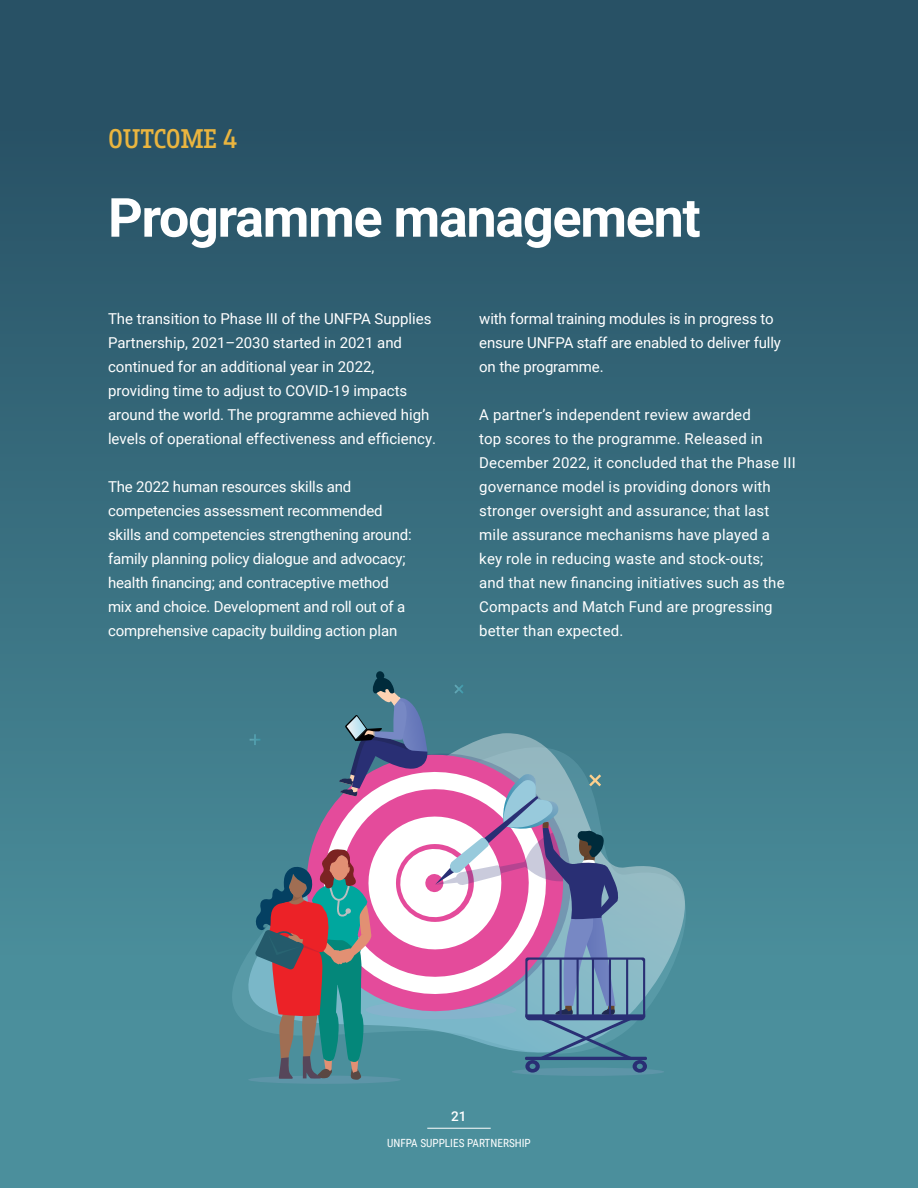
<style>
.page{position:relative;width:918px;height:1188px;background:#4b8f9c}
.page>*{position:absolute;margin:0;border:0;box-sizing:border-box;transform-origin:0 0}
.H1_-_Darkbluegreen{font:700 54px "Roboto";letter-spacing:-.025em;color:#fff}
.H1_-_highlight{font:28.5px "Breakers Slab";color:#eab53f}
.normal_white{font:15px/24px "Roboto";color:#fff}
.body_copy_-_9_5___13{font:500 13.5px "Roboto";color:#fff}
.t1{font:11.25px "Roboto Condensed";color:#fff}
</style>
<div class="page">
<div style="left:0;top:0;width:918px;height:1010px;background:linear-gradient(to bottom,#244a5f,#4b909d)"></div>
<svg style="left:232px;top:747px;width:454px;height:277px"></svg>
<svg style="left:248px;top:733px;width:437px;height:292px"></svg>
<div style="left:512px;top:1068px;width:152px;height:8px;background:#5d95a8;border-radius:50%"></div>
<div style="left:248px;top:1076px;width:153px;height:8px;background:#5d95a8;border-radius:50%"></div>
<svg style="left:250px;top:671px;width:397px;height:409px"></svg>
<hr style="left:427px;top:1128px;width:64px;height:1px;background:#fff">
<p class="H1_-_highlight" style="left:108px;top:122px;width:130px">OUTCOME 4</p>
<p class="H1_-_Darkbluegreen" style="left:108px;top:180px;width:594px">Programme management</p>
<p class="normal_white" style="left:108px;top:306px;width:330px">The transition to Phase III of the UNFPA Supplies Partnership, 2021–2030 started in 2021 and continued for an additional year in 2022, providing time to adjust to COVID-19 impacts around the world. The programme achieved high levels of operational effectiveness and efficiency.</p>
<p class="normal_white" style="left:108px;top:474px;width:305px">The 2022 human resources skills and competencies assessment recommended skills and competencies strengthening around: family planning policy dialogue and advocacy; health financing; and contraceptive method mix and choice. Development and roll out of a comprehensive capacity building action plan</p>
<p class="normal_white" style="left:479px;top:306px;width:303px">with formal training modules is in progress to ensure UNFPA staff are enabled to deliver fully on the programme.</p>
<p class="normal_white" style="left:479px;top:402px;width:318px">A partner’s independent review awarded<br>top scores to the programme. Released in December 2022, it concluded that the Phase III governance model is providing donors with stronger oversight and assurance; that last mile assurance mechanisms have played a key role in reducing waste and stock-outs;<br>and that new financing initiatives such as the Compacts and Match Fund are progressing better than expected.</p>
<p class="body_copy_-_9_5___13" style="left:451px;top:1107px;width:17px">21</p>
<p class="t1" style="left:387px;top:1135px;width:145px">UNFPA SUPPLIES PARTNERSHIP</p>
</div>
